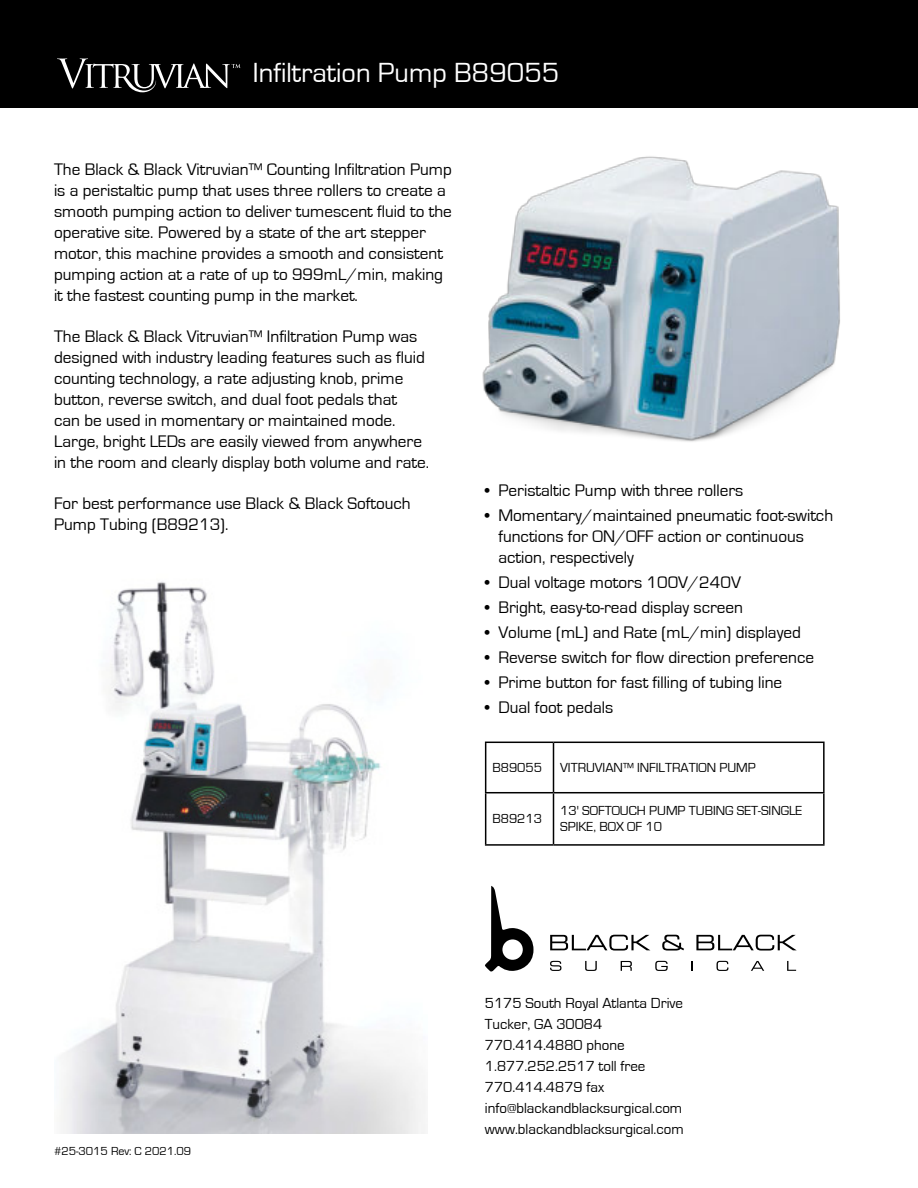
<style>
.page{position:relative;width:918px;height:1188px;background:#fff}
.page>*{position:absolute;margin:0;border:0;box-sizing:border-box;transform-origin:0 0}
.t1{font:28.5px "Eurostile";color:#fff}
.t2{font:17.25px/21px "Eurostile";color:#000}
.t3{font:15px/21px "Eurostile";color:#000}
.t4{font:13.5px/16.2px "Eurostile";color:#000}
.t5{font:12px "Eurostile";color:#000}
</style>
<div class="page">
<img style="left:482px;top:156px;width:358px;height:286px">
<div style="left:0;top:0;width:918px;height:108px;background:#000"></div>
<svg style="left:57px;top:58px;width:184px;height:34px"></svg>
<img style="left:60px;top:581px;width:365px;height:553px">
<svg style="left:485px;top:886px;width:49px;height:86px"></svg>
<svg style="left:550px;top:961px;width:11px;height:10px"></svg>
<svg style="left:585px;top:961px;width:12px;height:10px"></svg>
<svg style="left:621px;top:961px;width:11px;height:10px"></svg>
<svg style="left:655px;top:961px;width:13px;height:10px"></svg>
<svg style="left:691px;top:961px;width:2px;height:10px"></svg>
<svg style="left:717px;top:961px;width:11px;height:10px"></svg>
<svg style="left:751px;top:961px;width:13px;height:10px"></svg>
<svg style="left:787px;top:961px;width:9px;height:10px"></svg>
<svg style="left:550px;top:935px;width:100px;height:16px"></svg>
<svg style="left:662px;top:935px;width:22px;height:16px"></svg>
<svg style="left:696px;top:935px;width:101px;height:16px"></svg>
<hr style="left:485px;top:742px;width:69px;height:1px;background:#000">
<hr style="left:485px;top:743px;width:1px;height:49px;background:#000">
<hr style="left:554px;top:742px;width:271px;height:1px;background:#000">
<hr style="left:553px;top:743px;width:1px;height:49px;background:#000">
<hr style="left:823px;top:743px;width:2px;height:49px;background:#000">
<hr style="left:485px;top:792px;width:69px;height:1px;background:#000">
<hr style="left:485px;top:793px;width:1px;height:51px;background:#000">
<hr style="left:554px;top:792px;width:271px;height:1px;background:#000">
<hr style="left:553px;top:793px;width:1px;height:51px;background:#000">
<hr style="left:823px;top:793px;width:2px;height:51px;background:#000">
<hr style="left:485px;top:844px;width:69px;height:2px;background:#000">
<hr style="left:554px;top:844px;width:271px;height:2px;background:#000">
<h1 class="t1" style="left:253px;top:63px;width:308px">Infiltration Pump B89055</h1>
<p class="t2" style="left:54px;top:160px;width:400px">The Black &amp; Black Vitruvian™ Counting Infiltration Pump is a peristaltic pump that uses three rollers to create a smooth pumping action to deliver tumescent fluid to the operative site. Powered by a state of the art stepper motor, this machine provides a smooth and consistent pumping action at a rate of up to 999mL/min, making it the fastest counting pump in the market.</p>
<p class="t2" style="left:54px;top:327px;width:377px">The Black &amp; Black Vitruvian™ Infiltration Pump was designed with industry leading features such as fluid counting technology, a rate adjusting knob, prime button, reverse switch, and dual foot pedals that<br>can be used in momentary or maintained mode.<br>Large, bright LEDs are easily viewed from anywhere in the room and clearly display both volume and rate.</p>
<p class="t2" style="left:54px;top:494px;width:358px">For best performance use Black &amp; Black Softouch<br>Pump Tubing (B89213).</p>
<p class="t2" style="left:485px;top:481px;width:260px">• Peristaltic Pump with three rollers</p>
<p class="t2" style="left:498px;top:506px;width:336px;text-indent:-14px">• Momentary/maintained pneumatic foot-switch functions for ON/OFF action or continuous action, respectively</p>
<p class="t2" style="left:485px;top:573px;width:257px">• Dual voltage motors 100V/240V</p>
<p class="t2" style="left:485px;top:598px;width:260px">• Bright, easy-to-read display screen</p>
<p class="t2" style="left:485px;top:623px;width:317px">• Volume (mL) and Rate (mL/min) displayed</p>
<p class="t2" style="left:485px;top:648px;width:331px">• Reverse switch for flow direction preference</p>
<p class="t2" style="left:485px;top:673px;width:299px">• Prime button for fast filling of tubing line</p>
<p class="t2" style="left:485px;top:698px;width:130px">• Dual foot pedals</p>
<p class="t4" style="left:492px;top:761px;width:51px">B89055</p>
<p class="t4" style="left:560px;top:761px;width:197px">VITRUVIAN™ INFILTRATION PUMP</p>
<p class="t4" style="left:492px;top:812px;width:51px">B89213</p>
<p class="t4" style="left:560px;top:804px;width:244px">13' SOFTOUCH PUMP TUBING SET-SINGLE<br>SPIKE, BOX OF 10</p>
<p class="t5" style="left:54px;top:1147px;width:139px">#25-3015 Rev: C 2021.09</p>
<p class="t3" style="left:485px;top:994px;width:200px">5175 South Royal Atlanta Drive<br>Tucker, GA 30084<br>770.414.4880 phone<br>1.877.252.2517 toll free<br>770.414.4879 fax info@blackandblacksurgical.com www.blackandblacksurgical.com</p>
</div>
